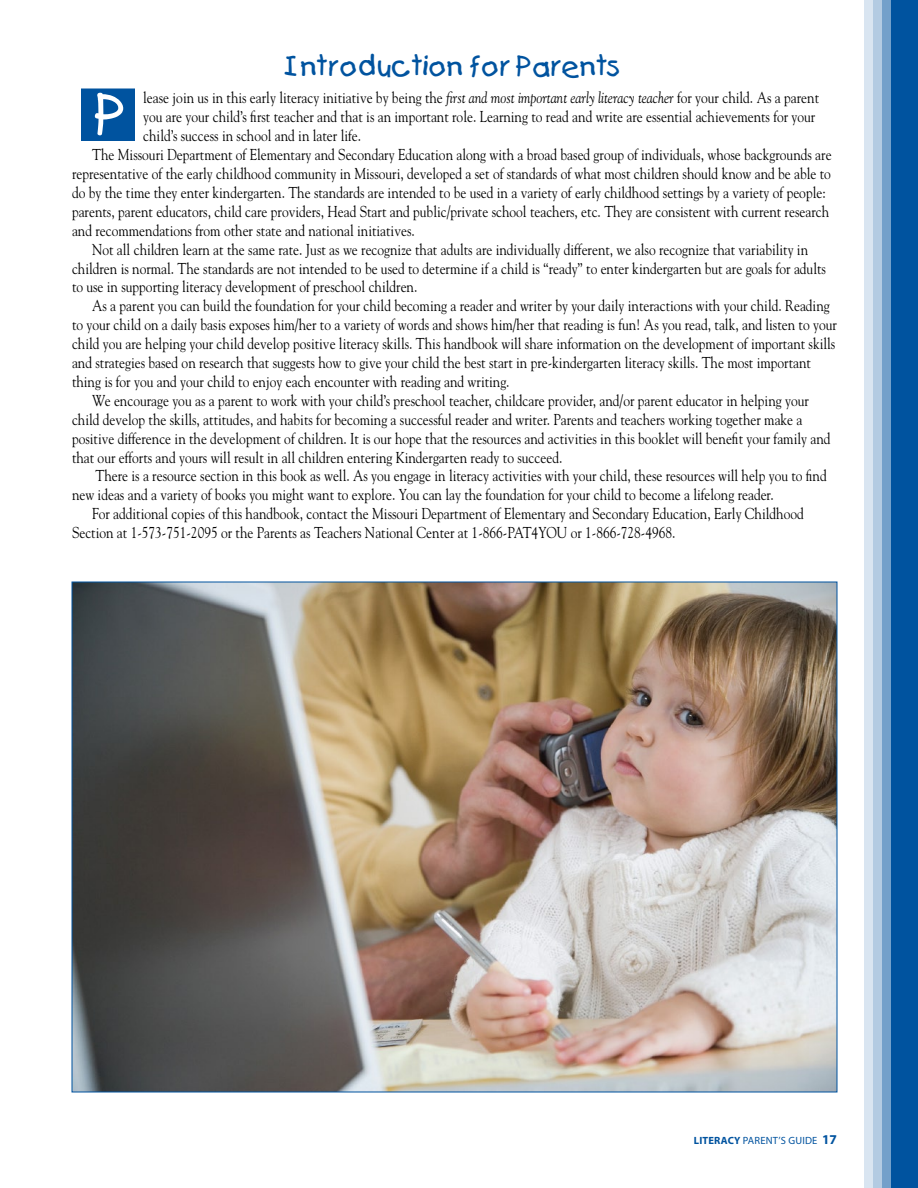
<style>
.page{position:relative;width:918px;height:1188px;background:#fff}
.page>*{position:absolute;margin:0;border:0;box-sizing:border-box;transform-origin:0 0}
.t1{font:54px "Catchup";color:#fff}
.t2{font:27px "Catchup";color:#00539f}
.t3{font:15.75px "Goudy";color:#000;scale:.85 1}
.t4{font:10.5px "Myriad Pro";letter-spacing:.02em;color:#00539f}
.s1{font-style:italic}
.s2{font-weight:700}
.s3{font-weight:700;font-size:13.5px}
</style>
<div class="page">
<div style="left:81px;top:88px;width:54px;height:53px;background:#00539f"></div>
<img style="left:74px;top:584px;width:761px;height:506px">
<div style="left:891px;top:0;width:27px;height:1188px;background:#00539f"></div>
<div style="left:882px;top:0;width:9px;height:1188px;background:#73a0ca"></div>
<div style="left:873px;top:0;width:9px;height:1188px;background:#b3cbe2"></div>
<div style="left:864px;top:0;width:9px;height:1188px;background:#d9e5f1"></div>
<h2 class="t2" style="left:287px;top:48px;width:336px">Introduction for Parents</h2>
<p class="t3" style="left:143px;top:88px;width:797px">lease join us in this early literacy initiative by being the <span class="s1">first and most important early literacy teacher</span> for your child. As a parent</p>
<p class="t3" style="left:143px;top:107px;width:792px">you are your child’s first teacher and that is an important role. Learning to read and write are essential achievements for your</p>
<p class="t3" style="left:143px;top:126px;width:258px">child’s success in school and in later life.</p>
<p class="t3" style="left:92px;top:145px;width:872px">The Missouri Department of Elementary and Secondary Education along with a broad based group of individuals, whose backgrounds are</p>
<p class="t3" style="left:72px;top:164px;width:894px">representative of the early childhood community in Missouri, developed a set of standards of what most children should know and be able to</p>
<p class="t3" style="left:72px;top:183px;width:888px">do by the time they enter kindergarten. The standards are intended to be used in a variety of early childhood settings by a variety of people:</p>
<p class="t3" style="left:72px;top:202px;width:892px">parents, parent educators, child care providers, Head Start and public/private school teachers, etc. They are consistent with current research</p>
<p class="t3" style="left:72px;top:221px;width:405px">and recommendations from other state and national initiatives.</p>
<p class="t3" style="left:92px;top:239px;width:844px">Not all children learn at the same rate. Just as we recognize that adults are individually different, we also recognize that variability in</p>
<p class="t3" style="left:72px;top:258px;width:889px">children is normal. The standards are not intended to be used to determine if a child is “ready” to enter kindergarten but are goals for adults</p>
<p class="t3" style="left:72px;top:277px;width:408px">to use in supporting literacy development of preschool children.</p>
<p class="t3" style="left:92px;top:296px;width:869px">As a parent you can build the foundation for your child becoming a reader and writer by your daily interactions with your child. Reading</p>
<p class="t3" style="left:72px;top:315px;width:901px">to your child on a daily basis exposes him/her to a variety of words and shows him/her that reading is fun! As you read, talk, and listen to your</p>
<p class="t3" style="left:72px;top:334px;width:900px">child you are helping your child develop positive literacy skills. This handbook will share information on the development of important skills</p>
<p class="t3" style="left:72px;top:353px;width:871px">and strategies based on research that suggests how to give your child the best start in pre-kindergarten literacy skills. The most important</p>
<p class="t3" style="left:72px;top:372px;width:516px">thing is for you and your child to enjoy each encounter with reading and writing.</p>
<p class="t3" style="left:92px;top:391px;width:845px">We encourage you as a parent to work with your child’s preschool teacher, childcare provider, and/or parent educator in helping your</p>
<p class="t3" style="left:72px;top:410px;width:861px">child develop the skills, attitudes, and habits for becoming a successful reader and writer. Parents and teachers working together make a</p>
<p class="t3" style="left:72px;top:428px;width:894px">positive difference in the development of children. It is our hope that the resources and activities in this booklet will benefit your family and</p>
<p class="t3" style="left:72px;top:447px;width:578px">that our efforts and yours will result in all children entering Kindergarten ready to succeed.</p>
<p class="t3" style="left:95px;top:466px;width:862px">There is a resource section in this book as well. As you engage in literacy activities with your child, these resources will help you to find</p>
<p class="t3" style="left:72px;top:485px;width:827px">new ideas and a variety of books you might want to explore. You can lay the foundation for your child to become a lifelong reader.</p>
<p class="t3" style="left:92px;top:504px;width:839px">For additional copies of this handbook, contact the Missouri Department of Elementary and Secondary Education, Early Childhood</p>
<p class="t3" style="left:72px;top:523px;width:712px">Section at 1-573-751-2095 or the Parents as Teachers National Center at 1-866-PAT4YOU or 1-866-728-4968.</p>
<h1 class="t1" style="left:96px;top:80px;width:33px">P</h1>
<p class="t4" style="left:694px;top:1134px;width:145px"><span class="s2">LITERACY</span> PARENT’S GUIDE <span class="s3">17</span></p>
</div>
